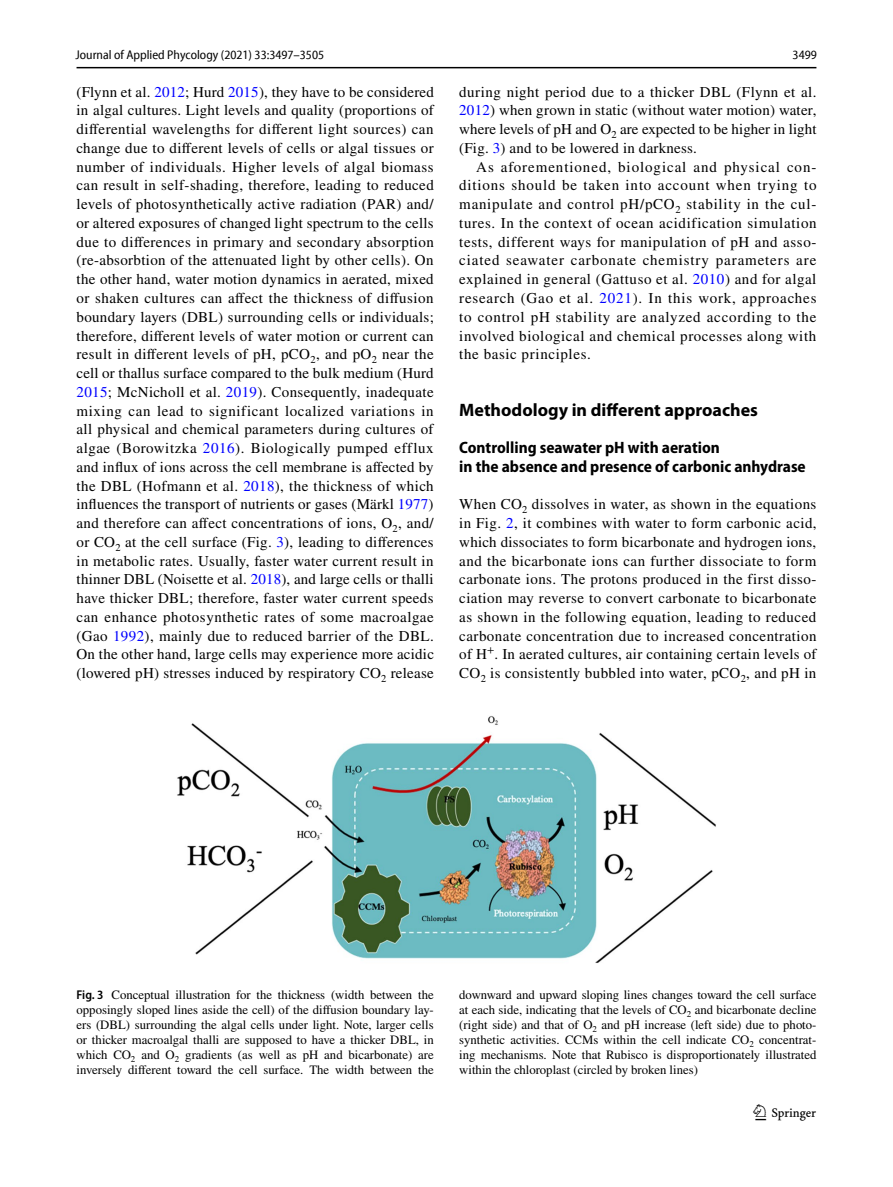
<style>
.page{position:relative;width:893px;height:1187px;background:#fff}
.page>*{position:absolute;margin:0;border:0;box-sizing:border-box;transform-origin:0 0}
.t1{font:22.5px "Springnew Regular 3";color:#000}
.t2{font:700 18px "Myriad Pro";color:#000}
.t3{font:700 semi-condensed 16.5px/18.8px "Myriad Pro";color:#000}
.t4{font:15px/18.8px "STIX";letter-spacing:.015em;color:#000;text-align:justify}
.t5{font:12.75px/15px "STIX";color:#000;text-align:justify}
.t6{font:semi-condensed 12.75px "Myriad Pro Unic";color:#000}
.s1{color:#00f}
.s2{font-family:"Myriad Pro";font-weight:600;font-stretch:semi-condensed}
</style>
<div class="page">
<hr style="left:77px;top:67px;width:739px;height:1px;background:#000">
<img style="left:177px;top:716px;width:539px;height:247px">
<p class="t6" style="left:76px;top:50px;width:250px">Journal of Applied Phycology (2021) 33:3497–3505</p>
<p class="t6" style="left:793px;top:50px;width:26px">3499</p>
<p class="t4" style="left:77px;top:83px;width:359px">(Flynn et al. <span class="s1">2012</span>; Hurd <span class="s1">2015</span>), they have to be considered in algal cultures. Light levels and quality (proportions of differential wavelengths for different light sources) can change due to different levels of cells or algal tissues or number of individuals. Higher levels of algal biomass can result in self-shading, therefore, leading to reduced levels of photosynthetically active radiation (PAR) and/ or altered exposures of changed light spectrum to the cells due to differences in primary and secondary absorption (re-absorbtion of the attenuated light by other cells). On the other hand, water motion dynamics in aerated, mixed or shaken cultures can affect the thickness of diffusion boundary layers (DBL) surrounding cells or individuals; therefore, different levels of water motion or current can result in different levels of pH, pCO<sub>2</sub>, and pO<sub>2</sub> near the cell or thallus surface compared to the bulk medium (Hurd <span class="s1">2015</span>; McNicholl et al. <span class="s1">2019</span>). Consequently, inadequate mixing can lead to significant localized variations in all physical and chemical parameters during cultures of algae (Borowitzka <span class="s1">2016</span>). Biologically pumped efflux and influx of ions across the cell membrane is affected by the DBL (Hofmann et al. <span class="s1">2018</span>), the thickness of which influences the transport of nutrients or gases (Märkl <span class="s1">1977</span>) and therefore can affect concentrations of ions, O<sub>2</sub>, and/ or CO<sub>2</sub> at the cell surface (Fig. <span class="s1">3</span>), leading to differences in metabolic rates. Usually, faster water current result in thinner DBL (Noisette et al. <span class="s1">2018</span>), and large cells or thalli have thicker DBL; therefore, faster water current speeds can enhance photosynthetic rates of some macroalgae (Gao <span class="s1">1992</span>), mainly due to reduced barrier of the DBL.<br>On the other hand, large cells may experience more acidic (lowered pH) stresses induced by respiratory CO<sub>2</sub> release</p>
<p class="t4" style="left:459px;top:83px;width:359px">during night period due to a thicker DBL (Flynn et al.<br><span class="s1">2012</span>) when grown in static (without water motion) water, where levels of pH and O<sub>2</sub> are expected to be higher in light (Fig. <span class="s1">3</span>) and to be lowered in darkness.</p>
<p class="t4" style="left:459px;top:158px;width:359px;text-indent:17px">As aforementioned, biological and physical con&shy;ditions should be taken into account when trying to manipulate and control pH/pCO<sub>2</sub> stability in the cul&shy;tures. In the context of ocean acidification simulation tests, different ways for manipulation of pH and asso&shy;ciated seawater carbonate chemistry parameters are explained in general (Gattuso et al. <span class="s1">2010</span>) and for algal research (Gao et al. <span class="s1">2021</span>). In this work, approaches to control pH stability are analyzed according to the involved biological and chemical processes along with the basic principles.</p>
<p class="t2" style="left:459px;top:398px;width:300px">Methodology in different approaches</p>
<p class="t3" style="left:459px;top:438px;width:348px">Controlling seawater pH with aeration<br>in the absence and presence of carbonic anhydrase</p>
<p class="t4" style="left:459px;top:496px;width:359px">When CO<sub>2</sub> dissolves in water, as shown in the equations in Fig. <span class="s1">2</span>, it combines with water to form carbonic acid, which dissociates to form bicarbonate and hydrogen ions, and the bicarbonate ions can further dissociate to form carbonate ions. The protons produced in the first disso&shy;ciation may reverse to convert carbonate to bicarbonate as shown in the following equation, leading to reduced carbonate concentration due to increased concentration of H<sup>+</sup>. In aerated cultures, air containing certain levels of CO<sub>2</sub> is consistently bubbled into water, pCO<sub>2</sub>, and pH in</p>
<p class="t5" style="left:77px;top:987px;width:359px"><span class="s2">Fig. 3</span> Conceptual illustration for the thickness (width between the opposingly sloped lines aside the cell) of the diffusion boundary lay&shy;ers (DBL) surrounding the algal cells under light. Note, larger cells or thicker macroalgal thalli are supposed to have a thicker DBL, in which CO<sub>2</sub> and O<sub>2</sub> gradients (as well as pH and bicarbonate) are inversely different toward the cell surface. The width between the</p>
<p class="t5" style="left:459px;top:987px;width:359px">downward and upward sloping lines changes toward the cell surface at each side, indicating that the levels of CO<sub>2</sub> and bicarbonate decline (right side) and that of O<sub>2</sub> and pH increase (left side) due to photo&shy;synthetic activities. CCMs within the cell indicate CO<sub>2</sub> concentrat&shy;ing mechanisms. Note that Rubisco is disproportionately illustrated within the chloroplast (circled by broken lines)</p>
<h1 class="t1" style="left:755px;top:1104px;width:62px">1 3</h1>
</div>
